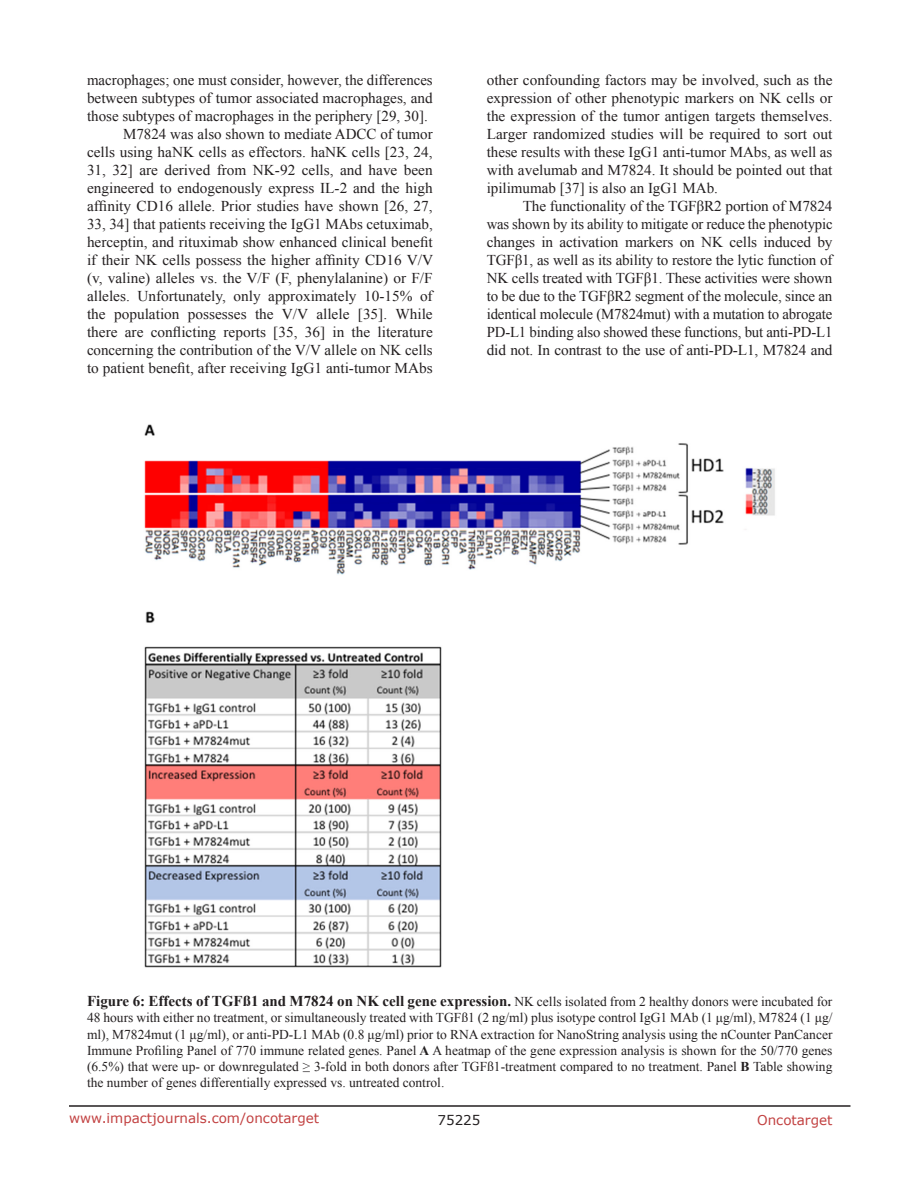
<style>
.page{position:relative;width:918px;height:1188px;background:#fff}
.page>*{position:absolute;margin:0;border:0;box-sizing:border-box;transform-origin:0 0}
.BodyText{font:15px/18px "Times New Roman";color:#231f20;text-align:justify}
.figuretext{font:700 15px "Times New Roman";color:#231f20}
.figuretext-2{font:13.5px/16.2px "Times New Roman";color:#231f20;text-align:justify}
.t1{font:13.5px "Verdana";color:#c24141}
.t2{font:13.5px "Verdana";color:#231f20}
.s1{font-weight:400;font-size:13.5px}
.s2{font-weight:700}
</style>
<div class="page">
<hr style="left:69px;top:1105px;width:781px;height:2px;background:#231f20">
<img style="left:144px;top:424px;width:631px;height:544px">
<p class="BodyText" style="left:87px;top:71px;width:347px">macrophages; one must consider, however, the differences between subtypes of tumor associated macrophages, and those subtypes of macrophages in the periphery [29, 30].</p>
<p class="BodyText" style="left:87px;top:125px;width:348px;text-indent:36px">M7824 was also shown to mediate ADCC of tumor cells using haNK cells as effectors. haNK cells [23, 24, 31, 32] are derived from NK-92 cells, and have been engineered to endogenously express IL-2 and the high affinity CD16 allele. Prior studies have shown [26, 27, 33, 34] that patients receiving the IgG1 MAbs cetuximab, herceptin, and rituximab show enhanced clinical benefit if their NK cells possess the higher affinity CD16 V/V (v, valine) alleles vs. the V/F (F, phenylalanine) or F/F alleles. Unfortunately, only approximately 10-15% of the population possesses the V/V allele [35]. While there are conflicting reports [35, 36] in the literature concerning the contribution of the V/V allele on NK cells to patient benefit, after receiving IgG1 anti-tumor MAbs</p>
<p class="BodyText" style="left:487px;top:71px;width:347px">other confounding factors may be involved, such as the expression of other phenotypic markers on NK cells or the expression of the tumor antigen targets themselves.<br>Larger randomized studies will be required to sort out these results with these IgG1 anti-tumor MAbs, as well as with avelumab and M7824. It should be pointed out that ipilimumab [37] is also an IgG1 MAb.</p>
<p class="BodyText" style="left:487px;top:197px;width:347px;text-indent:36px">The functionality of the TGFβR2 portion of M7824 was shown by its ability to mitigate or reduce the phenotypic changes in activation markers on NK cells induced by TGFβ1, as well as its ability to restore the lytic function of NK cells treated with TGFβ1. These activities were shown to be due to the TGFβR2 segment of the molecule, since an identical molecule (M7824mut) with a mutation to abrogate PD-L1 binding also showed these functions, but anti-PD-L1 did not. In contrast to the use of anti-PD-L1, M7824 and</p>
<p class="figuretext" style="left:87px;top:991px;width:747px">Figure 6: Effects of TGFß1 and M7824 on NK cell gene expression. <span class="s1">NK cells isolated from 2 healthy donors were incubated for</span></p>
<p class="figuretext-2" style="left:87px;top:1010px;width:747px">48 hours with either no treatment, or simultaneously treated with TGFß1 (2 ng/ml) plus isotype control IgG1 MAb (1 μg/ml), M7824 (1 μg/ ml), M7824mut (1 μg/ml), or anti-PD-L1 MAb (0.8 μg/ml) prior to RNA extraction for NanoString analysis using the nCounter PanCancer Immune Profiling Panel of 770 immune related genes. Panel <span class="s2">A</span> A heatmap of the gene expression analysis is shown for the 50/770 genes (6.5%) that were up- or downregulated ≥ 3-fold in both donors after TGFß1-treatment compared to no treatment. Panel <span class="s2">B</span> Table showing the number of genes differentially expressed vs. untreated control.</p>
<p class="t1" style="left:69px;top:1109px;width:252px">www.impactjournals.com/oncotarget</p>
<p class="t2" style="left:438px;top:1111px;width:44px">75225</p>
<p class="t1" style="left:757px;top:1111px;width:77px">Oncotarget</p>
</div>
